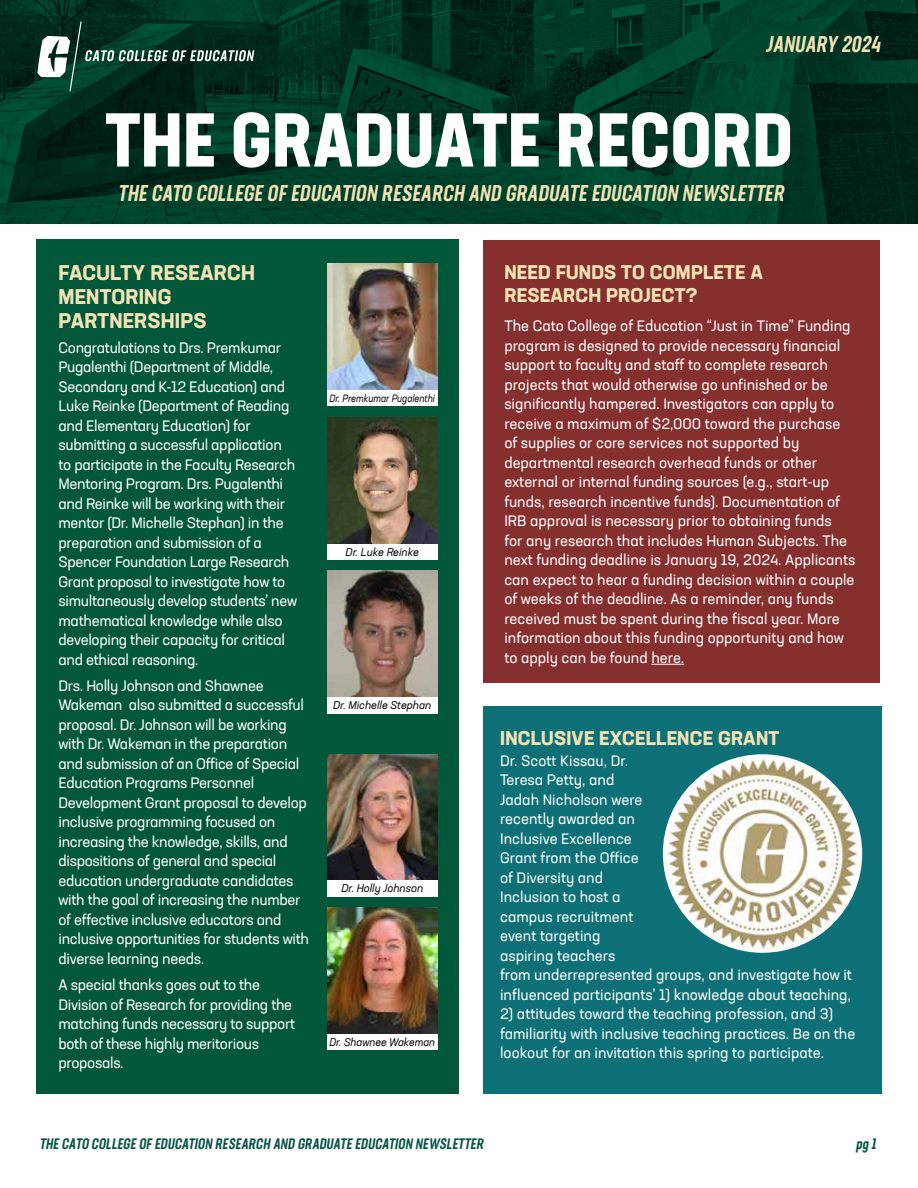
<style>
.page{position:relative;width:918px;height:1188px;background:#fff}
.page>*{position:absolute;margin:0;border:0;box-sizing:border-box;transform-origin:0 0}
.t1{font:700 condensed 75px "Neusa Next Std";letter-spacing:.01em;color:#fff}
.t2{font:italic 500 22.5px "Neusa Next Std Compact";color:#f2e2b4}
.t3{font:700 21px/24px "Neusa Next Std";letter-spacing:.01em;color:#f2e2b4}
.t4{font:700 19.5px/23.4px "Neusa Next Std";letter-spacing:.01em;color:#f2e2b4}
.t5{font:15px/19.5px "Neusa Next Std";letter-spacing:-.015em;color:#fff}
.t6{font:italic 500 15px "Neusa Next Std Compact";color:#085542}
.t7{font:italic 11.1px "Neusa Next Std";color:#000}
.t8{font:italic 11.1px "Neusa Next Std";color:#000;scale:.96 1}
.t9{font:italic 10.5px "Neusa Next Std";color:#000;scale:.89 1}
</style>
<div class="page">
<svg style="left:0;top:0;width:918px;height:224px;background:#003624"></svg>
<svg style="left:37px;top:22px;width:217px;height:69px;background:#1f493b"></svg>
<div style="left:483px;top:240px;width:397px;height:443px;background:#852f2e"></div>
<div style="left:483px;top:706px;width:399px;height:388px;background:#0d7076"></div>
<div style="left:36px;top:240px;width:423px;height:854px;background:#00573a"></div>
<hr style="left:651px;top:664px;width:33px;height:1px;background:#fff">
<div style="left:327px;top:390px;width:111px;height:16px;background:#fff"></div>
<img style="left:327px;top:264px;width:111px;height:126px">
<div style="left:327px;top:543px;width:111px;height:17px;background:#fff"></div>
<img style="left:327px;top:417px;width:111px;height:126px">
<div style="left:327px;top:880px;width:111px;height:16px;background:#fff"></div>
<img style="left:327px;top:754px;width:111px;height:126px">
<div style="left:327px;top:697px;width:111px;height:16px;background:#fff"></div>
<img style="left:327px;top:571px;width:111px;height:126px">
<div style="left:327px;top:1033px;width:111px;height:17px;background:#fff"></div>
<img style="left:327px;top:908px;width:111px;height:125px">
<img style="left:663px;top:754px;width:199px;height:199px;border-radius:99px">
<h2 class="t2" style="left:766px;top:30px;width:120px">JANUARY 2024</h2>
<h1 class="t1" style="left:106px;top:92px;width:689px">THE GRADUATE RECORD</h1>
<h2 class="t2" style="left:118px;top:179px;width:672px">THE CATO COLLEGE OF EDUCATION RESEARCH AND GRADUATE EDUCATION NEWSLETTER</h2>
<h3 class="t3" style="left:59px;top:260px;width:198px">FACULTY RESEARCH<br>MENTORING<br>PARTNERSHIPS</h3>
<p class="t5" style="left:58px;top:337px;width:240px">Congratulations to Drs. Premkumar Pugalenthi (Department of Middle, Secondary and K-12 Education) and Luke Reinke (Department of Reading and Elementary Education) for submitting a successful application to participate in the Faculty Research Mentoring Program. Drs. Pugalenthi and Reinke will be working with their mentor (Dr. Michelle Stephan) in the preparation and submission of a Spencer Foundation Large Research Grant proposal to investigate how to simultaneously develop students’ new mathematical knowledge while also developing their capacity for critical and ethical reasoning.</p>
<p class="t5" style="left:58px;top:676px;width:252px">Drs. Holly Johnson and Shawnee Wakeman also submitted a successful proposal. Dr. Johnson will be working with Dr. Wakeman in the preparation and submission of an Office of Special Education Programs Personnel Development Grant proposal to develop inclusive programming focused on increasing the knowledge, skills, and dispositions of general and special education undergraduate candidates with the goal of increasing the number of effective inclusive educators and inclusive opportunities for students with diverse learning needs.</p>
<p class="t5" style="left:58px;top:975px;width:238px">A special thanks goes out to the<br>Division of Research for providing the matching funds necessary to support both of these highly meritorious proposals.</p>
<p class="t9" style="left:330px;top:392px;width:120px">Dr. Premkumar Pugalenthi</p>
<p class="t7" style="left:346px;top:545px;width:75px">Dr. Luke Reinke</p>
<p class="t7" style="left:333px;top:698px;width:100px">Dr. Michelle Stephan</p>
<p class="t7" style="left:341px;top:881px;width:83px">Dr. Holly Johnson</p>
<p class="t8" style="left:329px;top:1035px;width:112px">Dr. Shawnee Wakeman</p>
<h3 class="t4" style="left:504px;top:260px;width:260px">NEED FUNDS TO COMPLETE A<br>RESEARCH PROJECT?</h3>
<p class="t5" style="left:504px;top:316px;width:353px">The Cato College of Education “Just in Time” Funding program is designed to provide necessary financial support to faculty and staff to complete research projects that would otherwise go unfinished or be significantly hampered. Investigators can apply to receive a maximum of $2,000 toward the purchase of supplies or core services not supported by departmental research overhead funds or other external or internal funding sources (e.g., start-up funds, research incentive funds). Documentation of IRB approval is necessary prior to obtaining funds<br>for any research that includes Human Subjects. The next funding deadline is January 19, 2024. Applicants can expect to hear a funding decision within a couple of weeks of the deadline. As a reminder, any funds received must be spent during the fiscal year. More information about this funding opportunity and how to apply can be found here.</p>
<h3 class="t4" style="left:500px;top:727px;width:281px">INCLUSIVE EXCELLENCE GRANT</h3>
<p class="t5" style="left:500px;top:750px;width:353px">Dr. Scott Kissau, Dr.<br>Teresa Petty, and<br>Jadah Nicholson were<br>recently awarded an<br>Inclusive Excellence<br>Grant from the Office<br>of Diversity and<br>Inclusion to host a<br>campus recruitment<br>event targeting<br>aspiring teachers<br>from underrepresented groups, and investigate how it influenced participants’ 1) knowledge about teaching,</p>
<p class="t5" style="left:500px;top:1004px;width:357px">2) attitudes toward the teaching profession, and 3) familiarity with inclusive teaching practices. Be on the lookout for an invitation this spring to participate.</p>
<p class="t6" style="left:39px;top:1134px;width:448px">THE CATO COLLEGE OF EDUCATION RESEARCH AND GRADUATE EDUCATION NEWSLETTER</p>
<p class="t6" style="left:856px;top:1134px;width:25px">pg 1</p>
</div>
